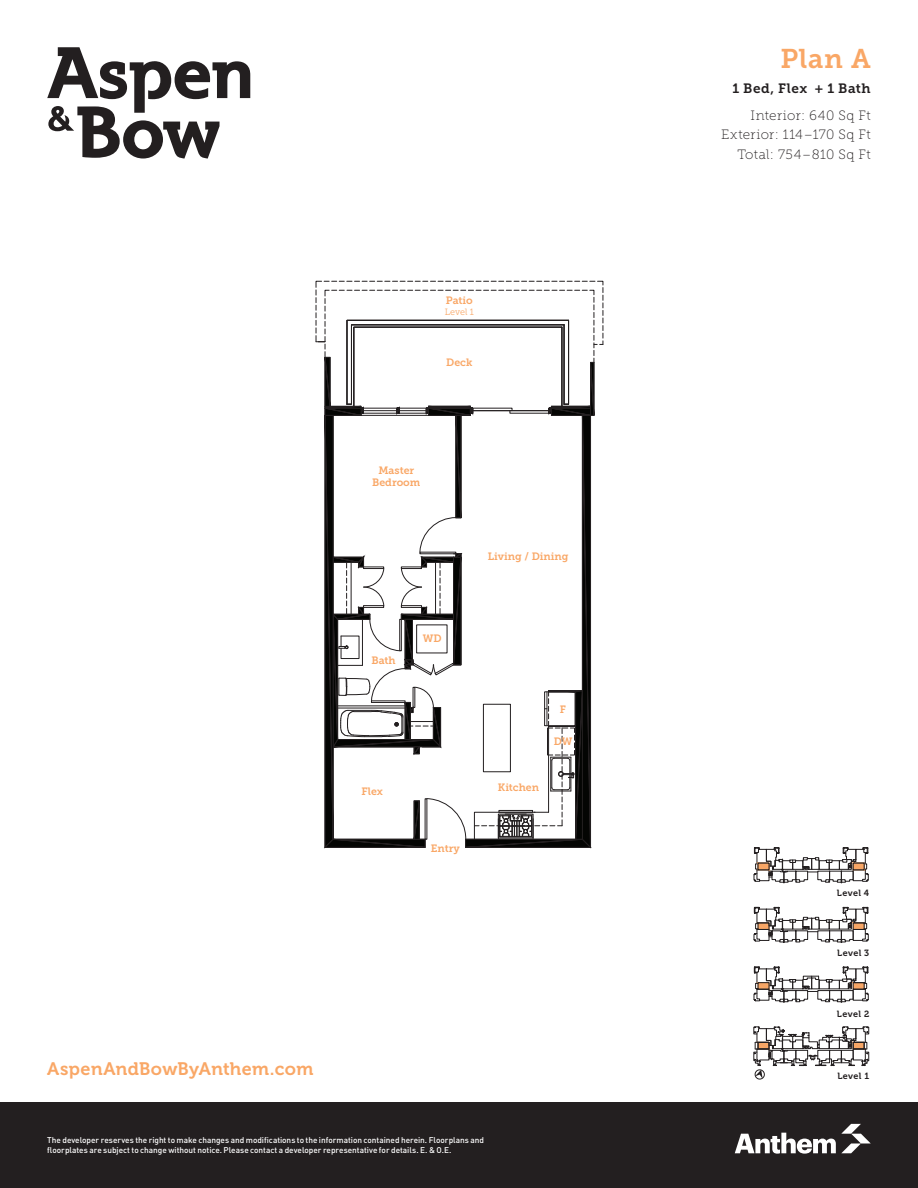
<style>
.page{position:relative;width:918px;height:1188px;background:#fff}
.page>*{position:absolute;margin:0;border:0;box-sizing:border-box;transform-origin:0 0}
.t1{font:27px "Museo Slab 700";color:#f9a766}
.t2{font:18px "Museo 700";letter-spacing:.02em;color:#f9a766}
.t3{font:13.5px/19.5px "Museo Slab 100";letter-spacing:.03em;color:#231f20;text-align:right}
.t4{font:13.5px "Museo Slab 700";letter-spacing:.04em;color:#231f20}
.t5{font:10.65px/12px "Museo Slab 700";color:#f9a766;text-align:center}
.t6{font:9.15px "Museo Slab 300";color:#f9a766}
.t7{font:9px "Museo 700";letter-spacing:.045em;color:#231f20}
.t8{font:500 8.25px/10.5px "DIN";letter-spacing:-.005em;color:#fff}
</style>
<div class="page">
<svg style="left:47px;top:47px;width:203px;height:112px"></svg>
<div style="left:0;top:1102px;width:918px;height:86px;background:#231f20"></div>
<svg style="left:735px;top:1124px;width:136px;height:30px"></svg>
<svg style="left:315px;top:281px;width:289px;height:568px"></svg>
<hr style="left:362px;top:619px;width:1px;height:46px;background:#231f20">
<svg style="left:754px;top:967px;width:115px;height:35px"></svg>
<svg style="left:754px;top:907px;width:115px;height:36px"></svg>
<svg style="left:754px;top:847px;width:115px;height:36px"></svg>
<svg style="left:754px;top:1027px;width:115px;height:52px"></svg>
<p class="t5" style="left:446px;top:295px;width:29px">Patio</p>
<p class="t6" style="left:445px;top:307px;width:31px">Level 1</p>
<p class="t5" style="left:446px;top:356px;width:28px">Deck</p>
<p class="t5" style="left:372px;top:464px;width:50px">Master<br>Bedroom</p>
<p class="t5" style="left:488px;top:551px;width:82px">Living / Dining</p>
<p class="t5" style="left:371px;top:654px;width:26px">Bath</p>
<p class="t5" style="left:423px;top:633px;width:20px">WD</p>
<p class="t5" style="left:362px;top:786px;width:23px">Flex</p>
<p class="t5" style="left:431px;top:843px;width:31px">Entry</p>
<p class="t5" style="left:560px;top:703px;width:8px">F</p>
<p class="t5" style="left:554px;top:735px;width:20px">DW</p>
<p class="t5" style="left:498px;top:782px;width:43px">Kitchen</p>
<h2 class="t2" style="left:47px;top:1059px;width:268px">AspenAndBowByAnthem.com</h2>
<p class="t8" style="left:47px;top:1134px;width:438px">The developer reserves the right to make changes and modifications to the information contained herein. Floorplans and floorplates are subject to change without notice. Please contact a developer representative for details. E. &amp; O.E.</p>
<h1 class="t1" style="left:780px;top:43px;width:92px">Plan A</h1>
<h3 class="t4" style="left:732px;top:81px;width:140px">1 Bed, Flex + 1 Bath</h3>
<h3 class="t3" style="left:721px;top:105px;width:151px">Interior: 640 Sq Ft<br>Exterior: 114–170 Sq Ft<br>Total: 754–810 Sq Ft</h3>
<p class="t7" style="left:837px;top:887px;width:34px">Level 4</p>
<p class="t7" style="left:837px;top:948px;width:34px">Level 3</p>
<p class="t7" style="left:837px;top:1009px;width:34px">Level 2</p>
<p class="t7" style="left:837px;top:1071px;width:33px">Level 1</p>
</div>
